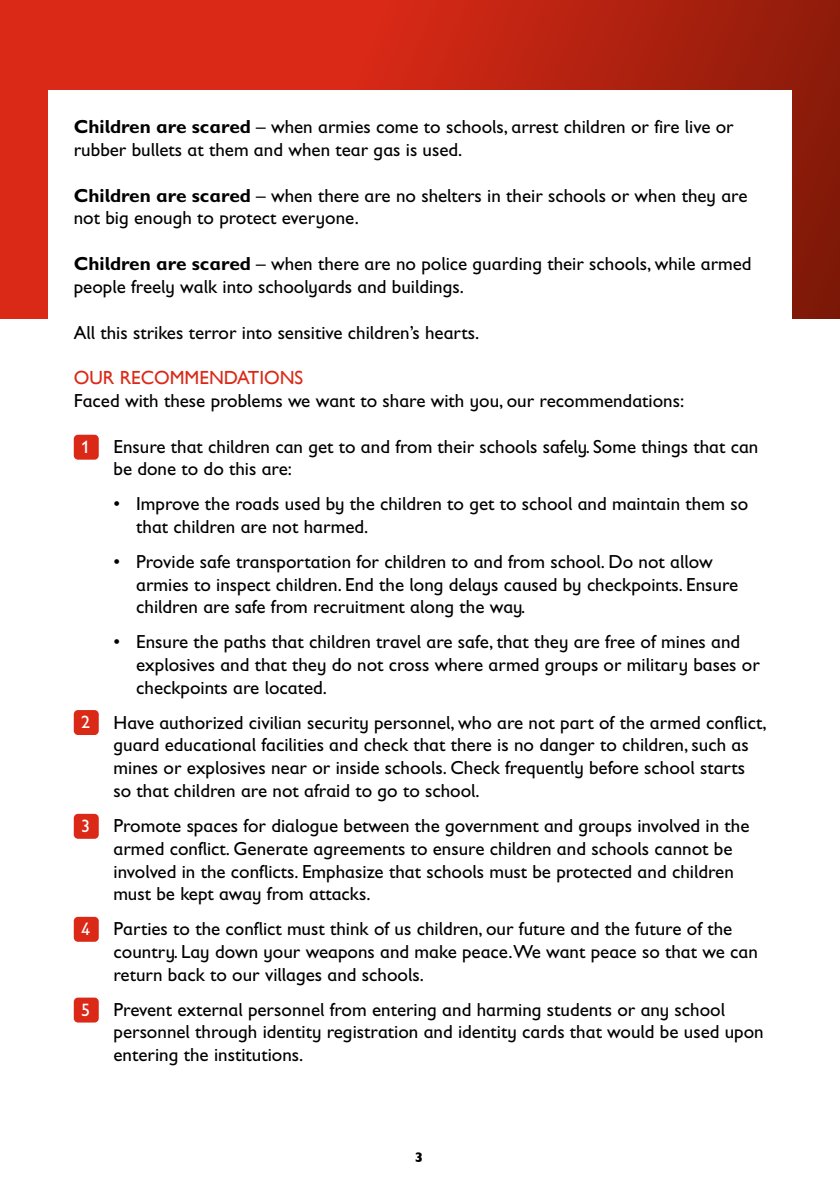
<style>
.page{position:relative;width:840px;height:1191px;background:#fff}
.page>*{position:absolute;margin:0;border:0;box-sizing:border-box;transform-origin:0 0}
.brødtekst{font:19px/22.8px "Gill Sans Infant Std";color:#000}
.subheading{font:19px "Gill Sans";color:#da2917}
.t1{font:18px "Gill Sans Infant Std";color:#fff}
.t2{font:700 14px "Gill Sans";color:#000}
.s1{font-weight:700}
</style>
<div class="page">
<svg style="left:0;top:0;width:839px;height:318px;background:#bf2412"></svg>
<div style="left:48px;top:90px;width:743px;height:1078px;background:#fff"></div>
<div style="left:74px;top:435px;width:25px;height:24px;background:#da2917;border-radius:4px"></div>
<div style="left:74px;top:710px;width:25px;height:25px;background:#da2917;border-radius:4px"></div>
<div style="left:74px;top:814px;width:25px;height:24px;background:#da2917;border-radius:4px"></div>
<div style="left:74px;top:916px;width:25px;height:25px;background:#da2917;border-radius:4px"></div>
<div style="left:74px;top:997px;width:25px;height:25px;background:#da2917;border-radius:4px"></div>
<p class="brødtekst" style="left:74px;top:115px;width:661px"><span class="s1">Children are scared</span> – when armies come to schools, arrest children or fire live or rubber bullets at them and when tear gas is used.</p>
<p class="brødtekst" style="left:74px;top:184px;width:674px"><span class="s1">Children are scared</span> – when there are no shelters in their schools or when they are not big enough to protect everyone.</p>
<p class="brødtekst" style="left:74px;top:252px;width:679px"><span class="s1">Children are scared</span> – when there are no police guarding their schools, while armed people freely walk into schoolyards and buildings.</p>
<p class="brødtekst" style="left:74px;top:321px;width:407px">All this strikes terror into sensitive children’s hearts.</p>
<h3 class="subheading" style="left:74px;top:366px;width:231px">OUR RECOMMENDATIONS</h3>
<p class="brødtekst" style="left:74px;top:389px;width:611px">Faced with these problems we want to share with you, our recommendations:</p>
<p class="brødtekst" style="left:113px;top:435px;width:646px;text-indent:-40px">1. Ensure that children can get to and from their schools safely. Some things that can be done to do this are:</p>
<p class="brødtekst" style="left:136px;top:492px;width:613px;text-indent:-23px">• Improve the roads used by the children to get to school and maintain them so that children are not harmed.</p>
<p class="brødtekst" style="left:136px;top:550px;width:603px;text-indent:-23px">• Provide safe transportation for children to and from school. Do not allow armies to inspect children. End the long delays caused by checkpoints. Ensure children are safe from recruitment along the way.</p>
<p class="brødtekst" style="left:136px;top:630px;width:624px;text-indent:-23px">• Ensure the paths that children travel are safe, that they are free of mines and explosives and that they do not cross where armed groups or military bases or checkpoints are located.</p>
<p class="brødtekst" style="left:113px;top:711px;width:654px;text-indent:-40px">2. Have authorized civilian security personnel, who are not part of the armed conflict, guard educational facilities and check that there is no danger to children, such as mines or explosives near or inside schools. Check frequently before school starts so that children are not afraid to go to school.</p>
<p class="brødtekst" style="left:113px;top:814px;width:637px;text-indent:-40px">3. Promote spaces for dialogue between the government and groups involved in the armed conflict. Generate agreements to ensure children and schools cannot be involved in the conflicts. Emphasize that schools must be protected and children must be kept away from attacks.</p>
<p class="brødtekst" style="left:113px;top:917px;width:645px;text-indent:-40px">4. Parties to the conflict must think of us children, our future and the future of the country. Lay down your weapons and make peace.We want peace so that we can return back to our villages and schools.</p>
<p class="brødtekst" style="left:113px;top:997px;width:651px;text-indent:-40px">5. Prevent external personnel from entering and harming students or any school personnel through identity registration and identity cards that would be used upon entering the institutions.</p>
<p class="t1" style="left:81px;top:436px;width:10px">1</p>
<p class="t1" style="left:81px;top:712px;width:10px">2</p>
<p class="t1" style="left:81px;top:815px;width:10px">3</p>
<p class="t1" style="left:81px;top:918px;width:10px">4</p>
<p class="t1" style="left:81px;top:999px;width:10px">5</p>
<p class="t2" style="left:414px;top:1146px;width:10px">3</p>
</div>
